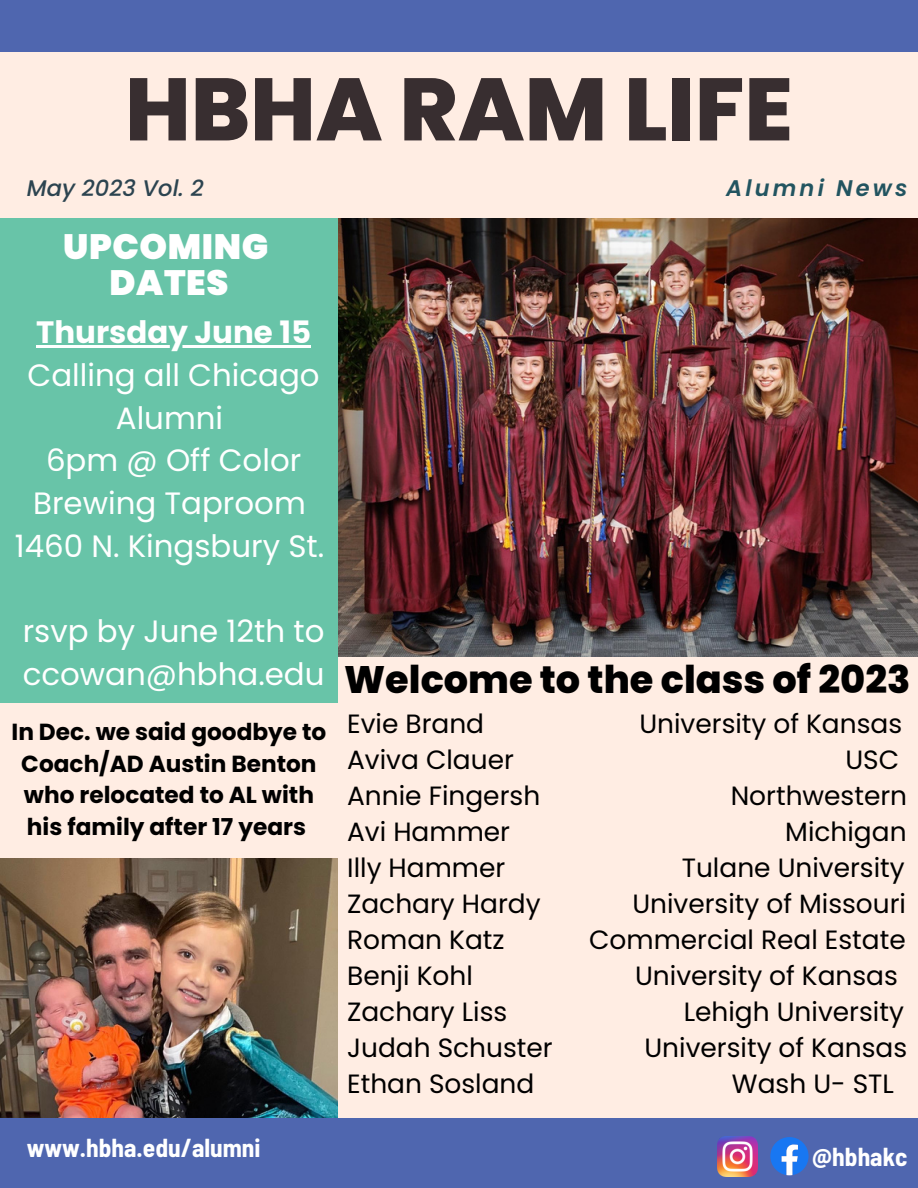
<style>
.page{position:relative;width:918px;height:1188px;background:#ffede3}
.page>*{position:absolute;margin:0;border:0;box-sizing:border-box;transform-origin:0 0}
.t1{font:800 88.35px "Poppins";color:#382e30}
.t2{font:800 38.25px "Poppins";color:#000}
.t3{font:900 35.25px "Poppins";letter-spacing:.015em;color:#fff}
.t4{font:30.9px/42.8px "Poppins";color:#fff;text-align:center}
.t5{font:26.4px "Poppins";color:#000}
.t6{font:700 semi-condensed 25.35px "Barlow";color:#fff}
.t7{font:700 23.25px/31.5px "Poppins";color:#000;text-align:center}
.t8{font:italic 500 22.5px "Poppins";color:#2c4450}
.t9{font:italic 600 22.5px "Poppins";letter-spacing:.14em;color:#225460}
.s1{font-weight:700}
</style>
<div class="page">
<img style="left:338px;top:218px;width:580px;height:439px">
<div style="left:0;top:218px;width:338px;height:485px;background:#68c4a8"></div>
<img style="left:0;top:859px;width:338px;height:259px">
<div style="left:0;top:1118px;width:918px;height:70px;background:#4f66af"></div>
<div style="left:0;top:0;width:918px;height:52px;background:#4f66af"></div>
<svg style="left:770px;top:1137px;width:39px;height:38px"></svg>
<img style="left:717px;top:1136px;width:41px;height:41px">
<hr style="left:36px;top:345px;width:275px;height:3px;background:#fff">
<p class="t1" style="left:125px;top:48px;width:669px">HBHA RAM LIFE</p>
<p class="t8" style="left:27px;top:173px;width:179px">May 2023 Vol. 2</p>
<p class="t9" style="left:726px;top:173px;width:183px">Alumni News</p>
<p class="t3" style="left:63px;top:222px;width:206px">UPCOMING</p>
<p class="t3" style="left:110px;top:258px;width:120px">DATES</p>
<p class="t4" style="left:28px;top:311px;width:294px"><span class="s1">Thursday June 15<br></span>Calling all Chicago<br>Alumni</p>
<p class="t4" style="left:33px;top:439px;width:274px">6pm @ Off Color<br>Brewing Taproom</p>
<p class="t4" style="left:15px;top:525px;width:311px">1460 N. Kingsbury St.</p>
<p class="t4" style="left:23px;top:610px;width:303px;text-align:left">rsvp by June 12th to ccowan@hbha.edu</p>
<p class="t7" style="left:11px;top:717px;width:316px">In Dec. we said goodbye to<br>Coach/AD Austin Benton who relocated to AL with his family after 17 years</p>
<p class="t2" style="left:344px;top:653px;width:568px">Welcome to the class of 2023</p>
<p class="t5" style="left:347px;top:705px;width:138px">Evie Brand</p>
<p class="t5" style="left:639px;top:705px;width:264px">University of Kansas</p>
<p class="t5" style="left:347px;top:741px;width:168px">Aviva Clauer</p>
<p class="t5" style="left:845px;top:741px;width:55px">USC</p>
<p class="t5" style="left:347px;top:777px;width:195px">Annie Fingersh</p>
<p class="t5" style="left:731px;top:777px;width:178px">Northwestern</p>
<p class="t5" style="left:347px;top:813px;width:164px">Avi Hammer</p>
<p class="t5" style="left:785px;top:813px;width:123px">Michigan</p>
<p class="t5" style="left:347px;top:849px;width:160px">Illy Hammer</p>
<p class="t5" style="left:682px;top:849px;width:224px">Tulane University</p>
<p class="t5" style="left:347px;top:885px;width:195px">Zachary Hardy</p>
<p class="t5" style="left:632px;top:885px;width:275px">University of Missouri</p>
<p class="t5" style="left:347px;top:921px;width:159px">Roman Katz</p>
<p class="t5" style="left:589px;top:921px;width:318px">Commercial Real Estate</p>
<p class="t5" style="left:347px;top:957px;width:127px">Benji Kohl</p>
<p class="t5" style="left:635px;top:957px;width:264px">University of Kansas</p>
<p class="t5" style="left:347px;top:993px;width:162px">Zachary Liss</p>
<p class="t5" style="left:684px;top:993px;width:222px">Lehigh University</p>
<p class="t5" style="left:347px;top:1029px;width:207px">Judah Schuster</p>
<p class="t5" style="left:644px;top:1029px;width:264px">University of Kansas</p>
<p class="t5" style="left:347px;top:1065px;width:189px">Ethan Sosland</p>
<p class="t5" style="left:732px;top:1065px;width:164px">Wash U- STL</p>
<p class="t6" style="left:27px;top:1132px;width:235px">www.hbha.edu/alumni</p>
<p class="t6" style="left:812px;top:1141px;width:97px">@hbhakc</p>
</div>
